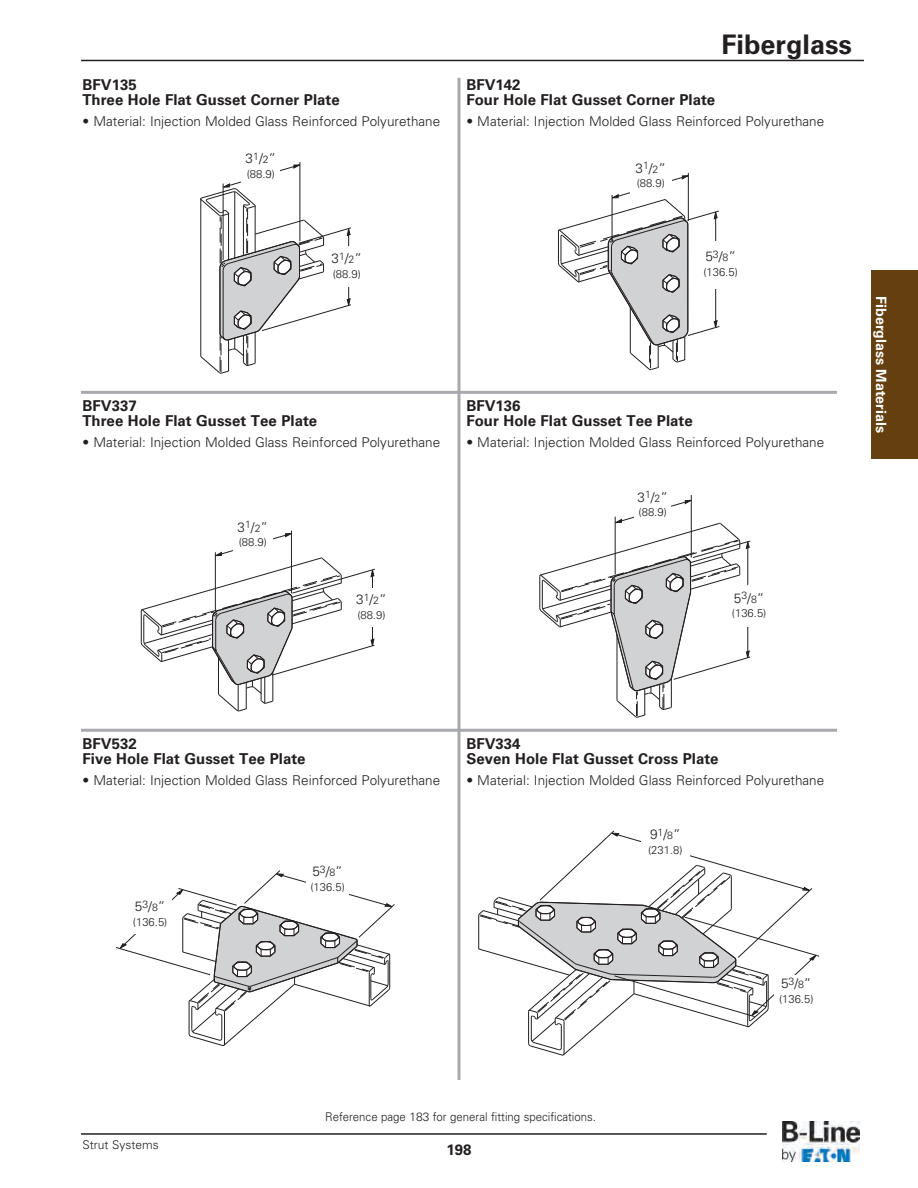
<style>
.page{position:relative;width:918px;height:1188px;background:#fff}
.page>*{position:absolute;margin:0;border:0;box-sizing:border-box;transform-origin:0 0}
.t1{font:700 27px "Univers LT Std";color:#231f20}
.t2{font:700 15px/15px "Univers LT Std";color:#231f20}
.t3{font:700 14.25px "Univers LT Std";color:#fff}
.t4{font:300 13.5px "Univers LT Std";color:#231f20}
.t5{font:300 12px "Univers LT Std";color:#231f20;scale:.95 1}
.t6{font:300 12px "Univers LT Std";color:#231f20}
.t7{font:300 11.25px "Univers LT Std";color:#231f20}
.s1{font-size:10.5px}
</style>
<div class="page">
<hr style="left:300px;top:162px;width:1px;height:79px;background:#231f20">
<svg style="left:200px;top:164px;width:151px;height:210px"></svg>
<hr style="left:291px;top:531px;width:1px;height:62px;background:#231f20">
<svg style="left:141px;top:533px;width:234px;height:178px"></svg>
<hr style="left:688px;top:173px;width:1px;height:48px;background:#231f20">
<svg style="left:558px;top:175px;width:162px;height:195px"></svg>
<svg style="left:116px;top:870px;width:279px;height:176px"></svg>
<hr style="left:691px;top:495px;width:1px;height:63px;background:#231f20">
<svg style="left:539px;top:500px;width:212px;height:218px"></svg>
<svg style="left:478px;top:831px;width:341px;height:225px"></svg>
<div style="left:634px;top:489px;width:37px;height:36px;background:#fff"></div>
<div style="left:233px;top:519px;width:39px;height:39px;background:#fff"></div>
<div style="left:328px;top:246px;width:38px;height:41px;background:#fff"></div>
<div style="left:630px;top:160px;width:42px;height:36px;background:#fff"></div>
<div style="left:242px;top:151px;width:38px;height:37px;background:#fff"></div>
<div style="left:352px;top:588px;width:39px;height:38px;background:#fff"></div>
<div style="left:306px;top:864px;width:43px;height:41px;background:#fff"></div>
<div style="left:128px;top:899px;width:44px;height:35px;background:#fff"></div>
<div style="left:699px;top:241px;width:43px;height:47px;background:#fff"></div>
<div style="left:728px;top:585px;width:42px;height:42px;background:#fff"></div>
<div style="left:641px;top:827px;width:48px;height:39px;background:#fff"></div>
<div style="left:774px;top:975px;width:44px;height:37px;background:#fff"></div>
<hr style="left:458px;top:78px;width:2px;height:1002px;background:#a8a9ad">
<hr style="left:81px;top:391px;width:756px;height:3px;background:#a8a9ad">
<hr style="left:81px;top:729px;width:756px;height:3px;background:#a8a9ad">
<div style="left:871px;top:270px;width:47px;height:189px;background:#653f0f"></div>
<hr style="left:81px;top:1133px;width:686px;height:2px;background:#231f20">
<img style="left:782px;top:1121px;width:78px;height:41px">
<hr style="left:81px;top:60px;width:783px;height:1px;background:#231f20">
<p class="t2" style="left:82px;top:79px;width:259px">BFV135<br>Three Hole Flat Gusset Corner Plate</p>
<p class="t4" style="left:82px;top:117px;width:359px">• Material: Injection Molded Glass Reinforced Polyurethane</p>
<p class="t4" style="left:246px;top:154px;width:32px">3<sup>1</sup>/<span class="s1">2</span>”</p>
<p class="t7" style="left:247px;top:170px;width:30px">(88.9)</p>
<p class="t4" style="left:332px;top:253px;width:32px">3<sup>1</sup>/<span class="s1">2</span>”</p>
<p class="t7" style="left:333px;top:270px;width:30px">(88.9)</p>
<p class="t2" style="left:82px;top:399px;width:236px">BFV337<br>Three Hole Flat Gusset Tee Plate</p>
<p class="t4" style="left:82px;top:437px;width:359px">• Material: Injection Molded Glass Reinforced Polyurethane</p>
<p class="t4" style="left:238px;top:522px;width:32px">3<sup>1</sup>/<span class="s1">2</span>”</p>
<p class="t7" style="left:239px;top:538px;width:30px">(88.9)</p>
<p class="t4" style="left:356px;top:594px;width:32px">3<sup>1</sup>/<span class="s1">2</span>”</p>
<p class="t7" style="left:357px;top:610px;width:30px">(88.9)</p>
<h1 class="t1" style="left:721px;top:34px;width:132px">Fiberglass</h1>
<p class="t2" style="left:466px;top:79px;width:250px">BFV142<br>Four Hole Flat Gusset Corner Plate</p>
<p class="t4" style="left:466px;top:117px;width:359px">• Material: Injection Molded Glass Reinforced Polyurethane</p>
<p class="t4" style="left:636px;top:163px;width:32px">3<sup>1</sup>/<span class="s1">2</span>”</p>
<p class="t7" style="left:637px;top:179px;width:30px">(88.9)</p>
<p class="t4" style="left:705px;top:252px;width:32px">5<sup>3</sup>/<span class="s1">8</span>”</p>
<p class="t7" style="left:703px;top:268px;width:36px">(136.5)</p>
<p class="t2" style="left:466px;top:399px;width:228px">BFV136<br>Four Hole Flat Gusset Tee Plate</p>
<p class="t4" style="left:466px;top:437px;width:359px">• Material: Injection Molded Glass Reinforced Polyurethane</p>
<p class="t4" style="left:638px;top:492px;width:32px">3<sup>1</sup>/<span class="s1">2</span>”</p>
<p class="t7" style="left:639px;top:508px;width:30px">(88.9)</p>
<p class="t3" style="left:886px;top:296px;width:138px;rotate:90deg">Fiberglass Materials</p>
<p class="t4" style="left:734px;top:593px;width:32px">5<sup>3</sup>/<span class="s1">8</span>”</p>
<p class="t7" style="left:732px;top:609px;width:36px">(136.5)</p>
<p class="t2" style="left:82px;top:737px;width:225px">BFV532<br>Five Hole Flat Gusset Tee Plate</p>
<p class="t4" style="left:82px;top:775px;width:359px">• Material: Injection Molded Glass Reinforced Polyurethane</p>
<p class="t4" style="left:135px;top:901px;width:32px">5<sup>3</sup>/<span class="s1">8</span>”</p>
<p class="t7" style="left:133px;top:918px;width:36px">(136.5)</p>
<p class="t4" style="left:312px;top:867px;width:32px">5<sup>3</sup>/<span class="s1">8</span>”</p>
<p class="t7" style="left:310px;top:883px;width:36px">(136.5)</p>
<p class="t2" style="left:466px;top:737px;width:254px">BFV334<br>Seven Hole Flat Gusset Cross Plate</p>
<p class="t4" style="left:466px;top:775px;width:359px">• Material: Injection Molded Glass Reinforced Polyurethane</p>
<p class="t4" style="left:650px;top:829px;width:32px">9<sup>1</sup>/<span class="s1">8</span>”</p>
<p class="t7" style="left:648px;top:846px;width:36px">(231.8)</p>
<p class="t4" style="left:781px;top:978px;width:32px">5<sup>3</sup>/<span class="s1">8</span>”</p>
<p class="t7" style="left:779px;top:994px;width:36px">(136.5)</p>
<p class="t6" style="left:82px;top:1141px;width:78px">Strut Systems</p>
<p class="t5" style="left:325px;top:1112px;width:287px">Reference page 183 for general fitting specifications.</p>
<p class="t2" style="left:446px;top:1144px;width:27px">198</p>
</div>
